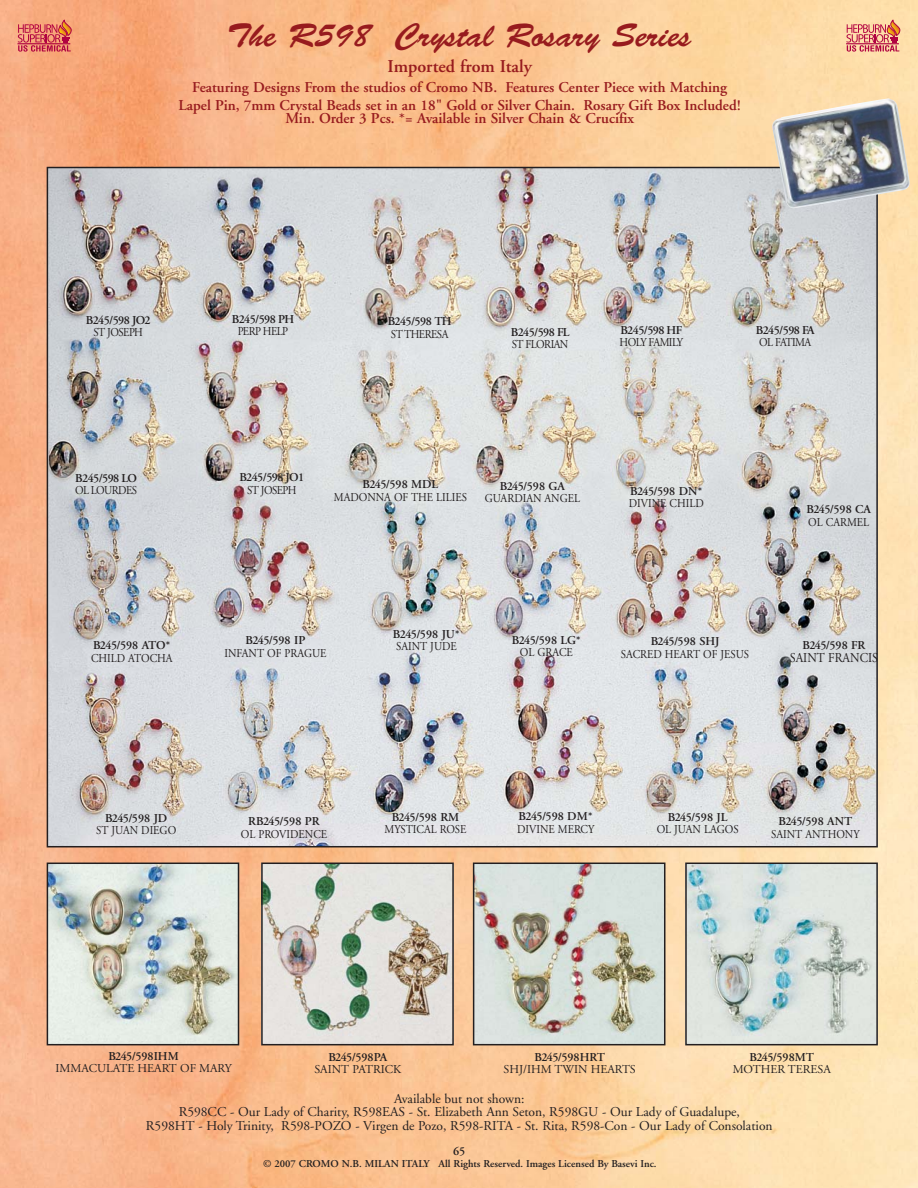
<style>
.page{position:relative;width:918px;height:1188px;background:#fff}
.page>*{position:absolute;margin:0;border:0;box-sizing:border-box;transform-origin:0 0}
.t1{font:33px "Brush Script Std";color:#971b1e}
.t2{font:600 18px "Adobe Garamond";color:#971b1e}
.t3{font:600 15px/18px "Adobe Garamond";color:#971b1e;text-align:center}
.t4{font:13.5px/13.5px "Adobe Garamond";color:#231f20;text-align:center}
.t5{font:13.5px "Adobe Garamond";color:#231f20;scale:.9 1}
.t6{font:12px "Adobe Garamond";color:#231f20;scale:.9 1}
.t7{font:600 12px "Adobe Garamond";letter-spacing:-.05em;color:#231f20}
.t8{font:600 12px "Adobe Garamond";letter-spacing:-.025em;color:#231f20}
.t9{font:12px "Adobe Garamond";letter-spacing:-.05em;color:#231f20;scale:.9 1}
.t10{font:600 12px "Adobe Garamond";color:#231f20}
.t11{font:12px "Adobe Garamond";color:#231f20}
.t12{font:600 10.5px "Adobe Garamond";color:#231f20}
</style>
<div class="page">
<img style="left:0;top:0;width:917px;height:1188px">
<img style="left:50px;top:170px;width:825px;height:674px">
<img style="left:50px;top:866px;width:186px;height:176px">
<div style="left:47px;top:863px;width:192px;height:182px;border:2px solid #231f20"></div>
<img style="left:264px;top:866px;width:187px;height:176px">
<div style="left:261px;top:863px;width:193px;height:182px;border:2px solid #231f20"></div>
<img style="left:476px;top:866px;width:186px;height:176px">
<div style="left:473px;top:863px;width:192px;height:182px;border:2px solid #231f20"></div>
<img style="left:688px;top:866px;width:187px;height:176px">
<div style="left:685px;top:863px;width:193px;height:182px;border:2px solid #231f20"></div>
<img style="left:772px;top:98px;width:138px;height:110px">
<svg style="left:18px;top:19px;width:55px;height:33px;background:#df7264"></svg>
<hr style="left:17px;top:43px;width:53px;height:1px;background:#b00241">
<svg style="left:846px;top:20px;width:54px;height:32px;background:#e2907f"></svg>
<hr style="left:846px;top:43px;width:53px;height:1px;background:#b00241">
<h1 class="t1" style="left:227px;top:26px;width:466px">The R598 Crystal Rosary Series</h1>
<p class="t2" style="left:388px;top:59px;width:146px">Imported from Italy</p>
<p class="t3" style="left:179px;top:79px;width:564px">Featuring Designs From the studios of Cromo NB. Features Center Piece with Matching<br>Lapel Pin, 7mm Crystal Beads set in an 18" Gold or Silver Chain. Rosary Gift Box Included!</p>
<p class="t3" style="left:285px;top:111px;width:350px">Min. Order 3 Pcs. *= Available in Silver Chain &amp; Crucifix</p>
<p class="t7" style="left:86px;top:315px;width:66px">B245/598 JO2</p>
<p class="t9" style="left:94px;top:328px;width:56px">ST JOSEPH</p>
<p class="t7" style="left:75px;top:473px;width:63px">B245/598 LO</p>
<p class="t9" style="left:75px;top:486px;width:71px">OL LOURDES</p>
<p class="t7" style="left:232px;top:314px;width:64px">B245/598 PH</p>
<p class="t9" style="left:238px;top:327px;width:58px">PERP HELP</p>
<p class="t7" style="left:388px;top:317px;width:65px">B245/598 TH</p>
<p class="t9" style="left:391px;top:329px;width:65px">ST THERESA</p>
<p class="t7" style="left:511px;top:327px;width:60px">B245/598 FL</p>
<p class="t9" style="left:512px;top:340px;width:64px">ST FLORIAN</p>
<p class="t7" style="left:620px;top:325px;width:63px">B245/598 HF</p>
<p class="t9" style="left:620px;top:338px;width:72px">HOLY FAMILY</p>
<p class="t7" style="left:239px;top:473px;width:66px">B245/598 JO1</p>
<p class="t9" style="left:247px;top:485px;width:56px">ST JOSEPH</p>
<p class="t10" style="left:363px;top:480px;width:77px">B245/598 MDL</p>
<p class="t6" style="left:334px;top:492px;width:150px">MADONNA OF THE LILIES</p>
<p class="t8" style="left:500px;top:481px;width:67px">B245/598 GA</p>
<p class="t6" style="left:485px;top:494px;width:108px">GUARDIAN ANGEL</p>
<p class="t8" style="left:630px;top:486px;width:74px">B245/598 DN*</p>
<p class="t6" style="left:629px;top:498px;width:85px">DIVINE CHILD</p>
<p class="t7" style="left:756px;top:325px;width:60px">B245/598 FA</p>
<p class="t9" style="left:759px;top:338px;width:59px">OL FATIMA</p>
<p class="t8" style="left:806px;top:505px;width:66px">B245/598 CA</p>
<p class="t6" style="left:808px;top:517px;width:69px">OL CARMEL</p>
<p class="t7" style="left:93px;top:641px;width:79px">B245/598 ATO*</p>
<p class="t6" style="left:91px;top:653px;width:92px">CHILD ATOCHA</p>
<p class="t8" style="left:245px;top:636px;width:61px">B245/598 IP</p>
<p class="t6" style="left:224px;top:648px;width:115px">INFANT OF PRAGUE</p>
<p class="t8" style="left:393px;top:629px;width:68px">B245/598 JU*</p>
<p class="t6" style="left:396px;top:642px;width:69px">SAINT JUDE</p>
<p class="t7" style="left:512px;top:635px;width:71px">B245/598 LG*</p>
<p class="t6" style="left:520px;top:648px;width:60px">OL GRACE</p>
<p class="t10" style="left:651px;top:637px;width:70px">B245/598 SHJ</p>
<p class="t6" style="left:621px;top:649px;width:144px">SACRED HEART OF JESUS</p>
<p class="t8" style="left:802px;top:641px;width:64px">B245/598 FR</p>
<p class="t5" style="left:790px;top:652px;width:100px">SAINT FRANCIS</p>
<p class="t8" style="left:105px;top:813px;width:64px">B245/598 JD</p>
<p class="t6" style="left:96px;top:826px;width:91px">ST JUAN DIEGO</p>
<p class="t10" style="left:248px;top:817px;width:73px">RB245/598 PR</p>
<p class="t6" style="left:241px;top:829px;width:97px">OL PROVIDENCE</p>
<p class="t8" style="left:392px;top:812px;width:69px">B245/598 RM</p>
<p class="t6" style="left:384px;top:825px;width:93px">MYSTICAL ROSE</p>
<p class="t8" style="left:519px;top:812px;width:76px">B245/598 DM*</p>
<p class="t6" style="left:517px;top:824px;width:87px">DIVINE MERCY</p>
<p class="t8" style="left:668px;top:812px;width:61px">B245/598 JL</p>
<p class="t6" style="left:657px;top:825px;width:93px">OL JUAN LAGOS</p>
<p class="t10" style="left:779px;top:816px;width:75px">B245/598 ANT</p>
<p class="t6" style="left:771px;top:829px;width:100px">SAINT ANTHONY</p>
<p class="t10" style="left:108px;top:1051px;width:72px">B245/598IHM</p>
<p class="t11" style="left:55px;top:1063px;width:178px">IMMACULATE HEART OF MARY</p>
<p class="t7" style="left:328px;top:1052px;width:61px">B245/598PA</p>
<p class="t11" style="left:314px;top:1064px;width:88px">SAINT PATRICK</p>
<p class="t10" style="left:750px;top:1053px;width:66px">B245/598MT</p>
<p class="t11" style="left:733px;top:1064px;width:100px">MOTHER TERESA</p>
<p class="t4" style="left:146px;top:1093px;width:628px">Available but not shown:<br>R598CC - Our Lady of Charity, R598EAS - St. Elizabeth Ann Seton, R598GU - Our Lady of Guadalupe,<br>R598HT - Holy Trinity, R598-POZO - Virgen de Pozo, R598-RITA - St. Rita, R598-Con - Our Lady of Consolation</p>
<p class="t8" style="left:534px;top:1053px;width:72px">B245/598HRT</p>
<p class="t11" style="left:504px;top:1064px;width:134px">SHJ/IHM TWIN HEARTS</p>
<p class="t7" style="left:453px;top:1146px;width:14px">65</p>
<p class="t12" style="left:263px;top:1160px;width:395px">© 2007 CROMO N.B. MILAN ITALY All Rights Reserved. Images Licensed By Basevi Inc.</p>
</div>
